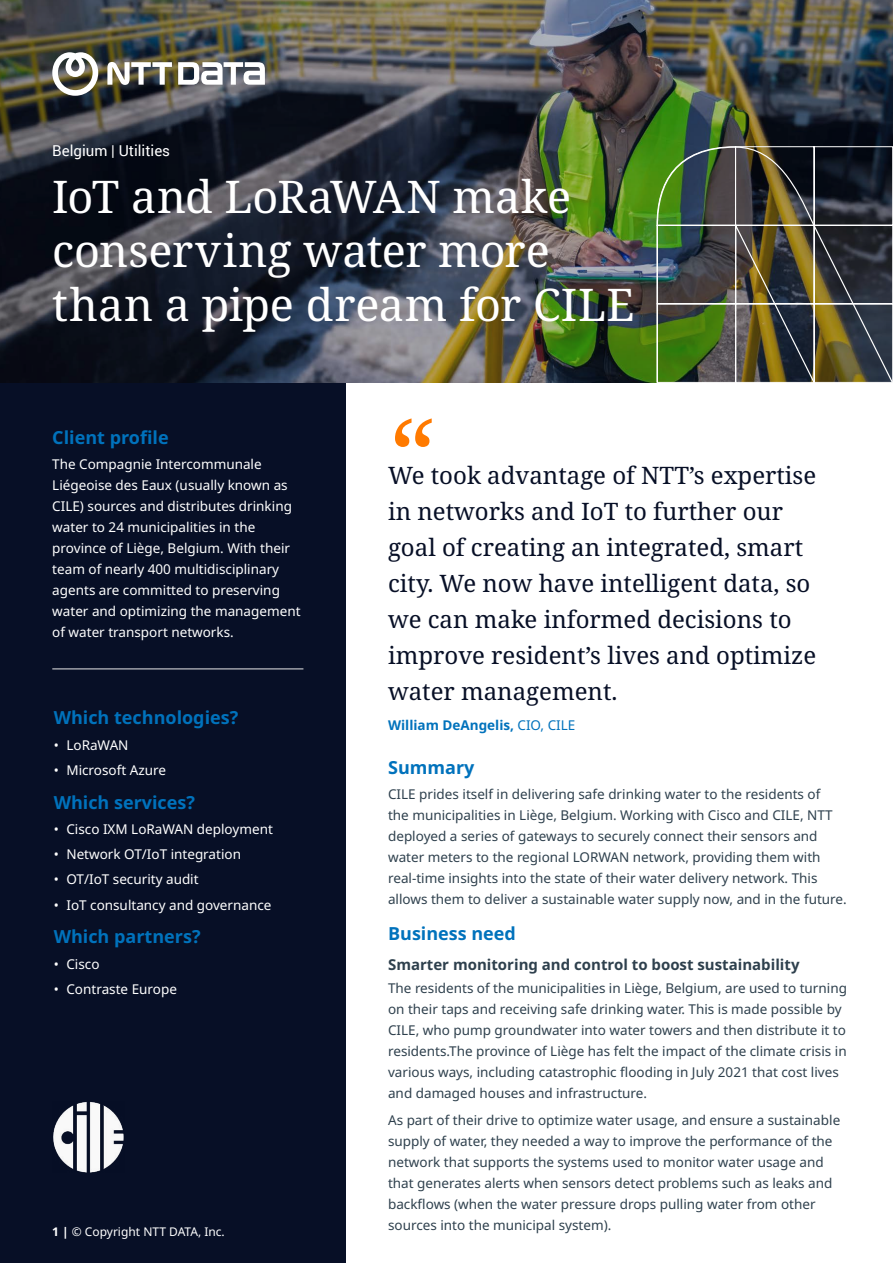
<style>
.page{position:relative;width:893px;height:1263px;background:#fff}
.page>*{position:absolute;margin:0;border:0;box-sizing:border-box;transform-origin:0 0}
.t1{font:45px/54px "Noto Serif";letter-spacing:-.005em;color:#fff}
.t2{font:24px/36px "Noto Serif";color:#070f26}
.t3{font:700 18px "Noto Sans";color:#0072bc}
.t4{font:700 15px "Noto Sans";color:#2e404d}
.t5{font:15px "Roboto";color:#fff}
.t6{font:13.5px/21px "Noto Sans";color:#2e404d}
.t7{font:13.5px/21px "Noto Sans";color:#fff}
.t8{font:700 13.5px "Noto Sans";color:#0072bc}
.t9{font:12px "Noto Sans";color:#fff}
.s1{font-weight:700}
.s2{font-weight:400}
</style>
<div class="page">
<div style="left:0;top:383px;width:346px;height:880px;background:#070f26"></div>
<svg style="left:395px;top:418px;width:37px;height:29px"></svg>
<img style="left:0;top:0;width:893px;height:383px">
<img style="left:656px;top:146px;width:237px;height:237px">
<svg style="left:52px;top:52px;width:46px;height:44px"></svg>
<svg style="left:178px;top:62px;width:87px;height:23px"></svg>
<svg style="left:107px;top:62px;width:65px;height:23px"></svg>
<img style="left:53px;top:1102px;width:71px;height:71px">
<hr style="left:52px;top:669px;width:251px;height:1px;background:#e8e8e8">
<p class="t5" style="left:52px;top:140px;width:119px">Belgium | Utilities</p>
<h1 class="t1" style="left:52px;top:171px;width:584px">IoT and LoRaWAN make conserving water more than a pipe dream for CILE</h1>
<h3 class="t3" style="left:52px;top:427px;width:118px">Client profile</h3>
<p class="t7" style="left:52px;top:454px;width:250px">The Compagnie Intercommunale Liégeoise des Eaux (usually known as CILE) sources and distributes drinking water to 24 municipalities in the province of Liège, Belgium. With their team of nearly 400 multidisciplinary agents are committed to preserving water and optimizing the management of water transport networks.</p>
<h3 class="t3" style="left:54px;top:707px;width:186px">Which technologies?</h3>
<p class="t7" style="left:54px;top:734px;width:76px">• LoRaWAN</p>
<p class="t7" style="left:54px;top:760px;width:114px">• Microsoft Azure</p>
<h3 class="t3" style="left:54px;top:792px;width:143px">Which services?</h3>
<p class="t7" style="left:54px;top:819px;width:221px">• Cisco IXM LoRaWAN deployment</p>
<p class="t7" style="left:54px;top:844px;width:189px">• Network OT/IoT integration</p>
<p class="t7" style="left:54px;top:869px;width:146px">• OT/IoT security audit</p>
<p class="t7" style="left:54px;top:894px;width:219px">• IoT consultancy and governance</p>
<h3 class="t3" style="left:54px;top:926px;width:148px">Which partners?</h3>
<p class="t7" style="left:54px;top:953px;width:47px">• Cisco</p>
<p class="t7" style="left:54px;top:979px;width:125px">• Contraste Europe</p>
<p class="t9" style="left:52px;top:1225px;width:174px"><span class="s1">1 |</span> © Copyright NTT DATA, Inc.</p>
<p class="t2" style="left:388px;top:458px;width:430px">We took advantage of NTT’s expertise in networks and IoT to further our goal of creating an integrated, smart city. We now have intelligent data, so we can make informed decisions to improve resident’s lives and optimize water management.</p>
<p class="t8" style="left:388px;top:718px;width:189px">William DeAngelis, <span class="s2">CIO, CILE</span></p>
<h3 class="t3" style="left:388px;top:757px;width:88px">Summary</h3>
<p class="t6" style="left:388px;top:784px;width:460px">CILE prides itself in delivering safe drinking water to the residents of<br>the municipalities in Liège, Belgium. Working with Cisco and CILE, NTT deployed a series of gateways to securely connect their sensors and water meters to the regional LORWAN network, providing them with real-time insights into the state of their water delivery network. This allows them to deliver a sustainable water supply now, and in the future.</p>
<h3 class="t3" style="left:388px;top:923px;width:129px">Business need</h3>
<p class="t4" style="left:388px;top:956px;width:413px">Smarter monitoring and control to boost sustainability</p>
<p class="t6" style="left:388px;top:978px;width:460px">The residents of the municipalities in Liège, Belgium, are used to turning on their taps and receiving safe drinking water. This is made possible by CILE, who pump groundwater into water towers and then distribute it to residents.The province of Liège has felt the impact of the climate crisis in various ways, including catastrophic flooding in July 2021 that cost lives and damaged houses and infrastructure.</p>
<p class="t6" style="left:388px;top:1110px;width:454px">As part of their drive to optimize water usage, and ensure a sustainable supply of water, they needed a way to improve the performance of the network that supports the systems used to monitor water usage and that generates alerts when sensors detect problems such as leaks and backflows (when the water pressure drops pulling water from other sources into the municipal system).</p>
</div>
